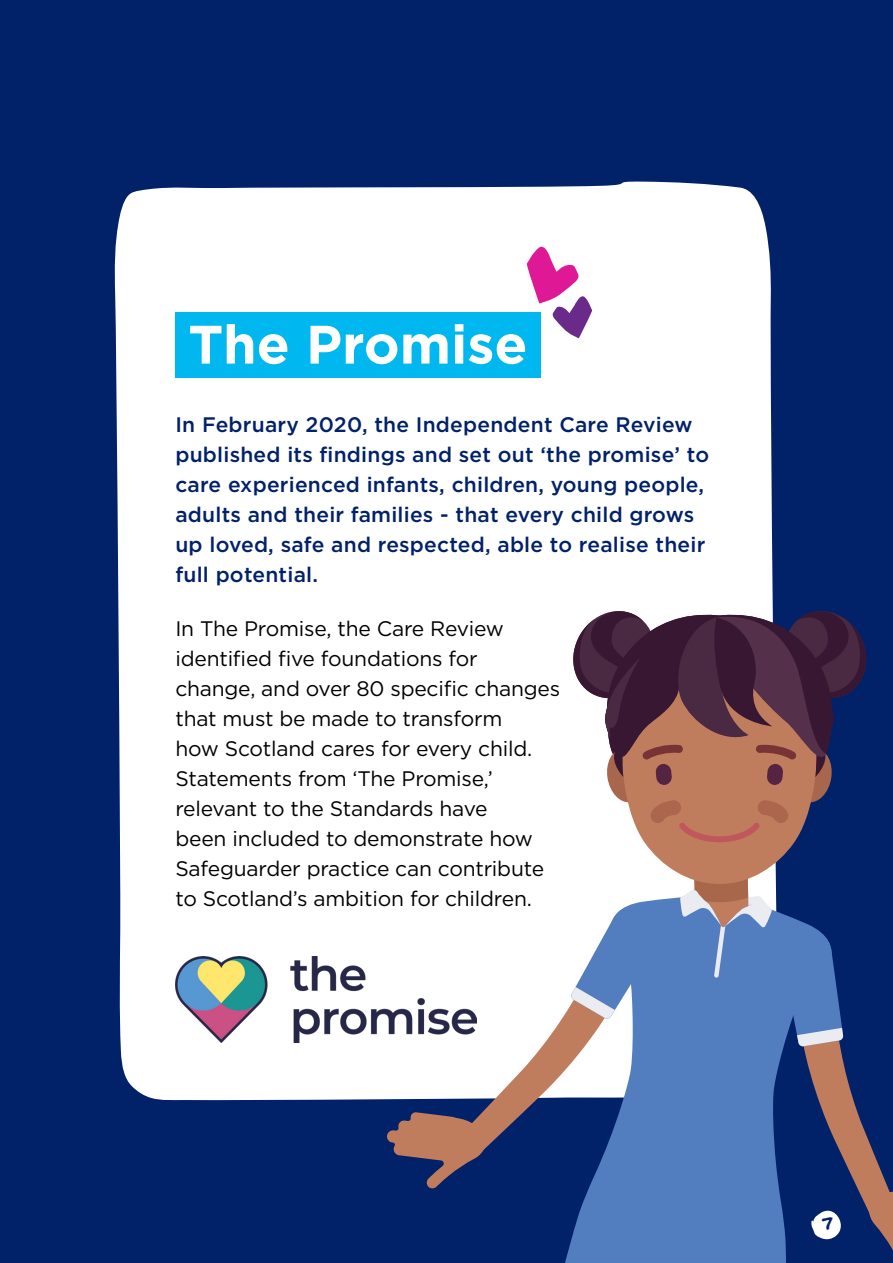
<style>
.page{position:relative;width:893px;height:1263px;background:#012169}
.page>*{position:absolute;margin:0;border:0;box-sizing:border-box;transform-origin:0 0}
.t1{font:700 54px "Gotham";color:#fff}
.t2{font:27px "Good Dog";color:#012169}
.t3{font:21px/30px "Gotham";letter-spacing:-.01em;color:#000}
.t4{font:500 21px/30px "Gotham";letter-spacing:.01em;color:#012169}
</style>
<div class="page">
<div style="left:114px;top:181px;width:659px;height:920px;background:#fff"></div>
<div style="left:175px;top:312px;width:365px;height:65px;background:#00b8ef"></div>
<svg style="left:526px;top:242px;width:67px;height:96px"></svg>
<img style="left:175px;top:957px;width:212px;height:86px">
<svg style="left:387px;top:605px;width:506px;height:658px"></svg>
<h1 class="t1" style="left:188px;top:309px;width:341px">The Promise</h1>
<p class="t4" style="left:175px;top:409px;width:535px">In February 2020, the Independent Care Review published its findings and set out ‘the promise’ to care experienced infants, children, young people, adults and their families - that every child grows up loved, safe and respected, able to realise their full potential.</p>
<p class="t3" style="left:175px;top:613px;width:386px">In The Promise, the Care Review identified five foundations for change, and over 80 specific changes that must be made to transform<br>how Scotland cares for every child.<br>Statements from ‘The Promise,’ relevant to the Standards have<br>been included to demonstrate how Safeguarder practice can contribute to Scotland’s ambition for children.</p>
<p class="t2" style="left:822px;top:1209px;width:12px">7</p>
</div>
